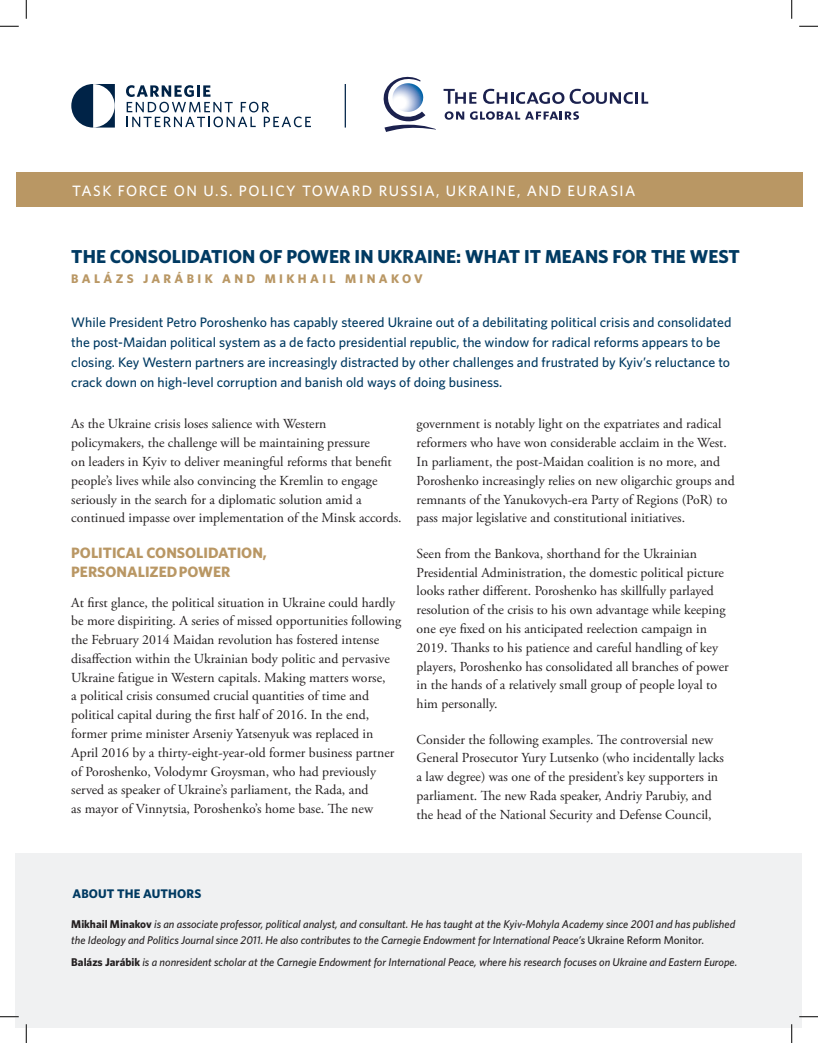
<style>
.page{position:relative;width:818px;height:1043px;background:#fff}
.page>*{position:absolute;margin:0;border:0;box-sizing:border-box;transform-origin:0 0}
.t1{font:700 18.75px "Whitney";color:#003a62}
.t2{font:500 15px "Whitney";letter-spacing:.1em;color:#fff}
.t3{font:700 15px/18.8px "Whitney";color:#b99764}
.t4{font:13.75px/18.8px "Adobe Garamond Pro";color:#231f20}
.t5{font:500 13.75px/20px "Whitney";color:#003a62}
.t6{font:700 12.5px "Whitney";letter-spacing:.27em;color:#b99764}
.t7{font:700 12.5px "Whitney";letter-spacing:.01em;color:#003a62}
.t8{font:italic 500 11.25px/16.2px "Whitney";color:#231f20}
.s1{font-weight:700;font-style:normal}
.s2{font-style:normal}
</style>
<div class="page">
<div style="left:16px;top:173px;width:786px;height:34px;background:#b99764"></div>
<svg style="left:126px;top:85px;width:185px;height:42px"></svg>
<svg style="left:71px;top:84px;width:44px;height:43px"></svg>
<div style="left:15px;top:853px;width:786px;height:174px;background:#f0f1f2"></div>
<svg style="left:443px;top:89px;width:33px;height:15px"></svg>
<svg style="left:483px;top:89px;width:165px;height:15px"></svg>
<svg style="left:444px;top:111px;width:20px;height:9px"></svg>
<svg style="left:470px;top:111px;width:109px;height:9px"></svg>
<svg style="left:383px;top:77px;width:53px;height:55px"></svg>
<hr style="left:344px;top:84px;width:2px;height:44px;background:#002347">
<svg style="left:0;top:25px;width:19px;height:2px"></svg>
<svg style="left:799px;top:25px;width:19px;height:2px"></svg>
<svg style="left:0;top:1016px;width:19px;height:1px"></svg>
<svg style="left:799px;top:1015px;width:19px;height:2px"></svg>
<svg style="left:25px;top:0;width:2px;height:19px"></svg>
<svg style="left:25px;top:1024px;width:2px;height:18px"></svg>
<svg style="left:791px;top:0;width:1px;height:19px"></svg>
<svg style="left:790px;top:1024px;width:2px;height:18px"></svg>
<p class="t2" style="left:72px;top:180px;width:564px">TASK FORCE ON U.S. POLICY TOWARD RUSSIA, UKRAINE, AND EURASIA</p>
<h1 class="t1" style="left:71px;top:244px;width:670px">THE CONSOLIDATION OF POWER IN UKRAINE: WHAT IT MEANS FOR THE WEST</h1>
<p class="t6" style="left:71px;top:271px;width:353px">BALÁZS JARÁBIK AND MIKHAIL MINAKOV</p>
<p class="t5" style="left:71px;top:312px;width:661px">While President Petro Poroshenko has capably steered Ukraine out of a debilitating political crisis and consolidated the post-Maidan political system as a de facto presidential republic, the window for radical reforms appears to be closing. Key Western partners are increasingly distracted by other challenges and frustrated by Kyiv’s reluctance to crack down on high-level corruption and banish old ways of doing business.</p>
<p class="t4" style="left:71px;top:415px;width:332px">As the Ukraine crisis loses salience with Western policymakers, the challenge will be maintaining pressure<br>on leaders in Kyiv to deliver meaningful reforms that benefit people’s lives while also convincing the Kremlin to engage seriously in the search for a diplomatic solution amid a continued impasse over implementation of the Minsk accords.</p>
<p class="t3" style="left:71px;top:543px;width:197px">POLITICAL CONSOLIDATION,<br>PERSONALIZED POWER</p>
<p class="t4" style="left:71px;top:593px;width:331px">At first glance, the political situation in Ukraine could hardly be more dispiriting. A series of missed opportunities following the February 2014 Maidan revolution has fostered intense disaffection within the Ukrainian body politic and pervasive Ukraine fatigue in Western capitals. Making matters worse,<br>a political crisis consumed crucial quantities of time and political capital during the first half of 2016. In the end, former prime minister Arseniy Yatsenyuk was replaced in April 2016 by a thirty-eight-year-old former business partner of Poroshenko, Volodymr Groysman, who had previously served as speaker of Ukraine’s parliament, the Rada, and<br>as mayor of Vinnytsia, Poroshenko’s home base. The new</p>
<p class="t4" style="left:416px;top:415px;width:319px">government is notably light on the expatriates and radical reformers who have won considerable acclaim in the West.<br>In parliament, the post-Maidan coalition is no more, and Poroshenko increasingly relies on new oligarchic groups and remnants of the Yanukovych-era Party of Regions (PoR) to pass major legislative and constitutional initiatives.</p>
<p class="t4" style="left:416px;top:544px;width:313px">Seen from the Bankova, shorthand for the Ukrainian Presidential Administration, the domestic political picture looks rather different. Poroshenko has skillfully parlayed resolution of the crisis to his own advantage while keeping one eye fixed on his anticipated reelection campaign in 2019. Thanks to his patience and careful handling of key players, Poroshenko has consolidated all branches of power in the hands of a relatively small group of people loyal to him personally.</p>
<p class="t4" style="left:416px;top:730px;width:309px">Consider the following examples. The controversial new General Prosecutor Yury Lutsenko (who incidentally lacks a law degree) was one of the president’s key supporters in parliament. The new Rada speaker, Andriy Parubiy, and the head of the National Security and Defense Council,</p>
<p class="t7" style="left:73px;top:885px;width:130px">ABOUT THE AUTHORS</p>
<p class="t8" style="left:71px;top:915px;width:665px"><span class="s1">Mikhail Minakov</span> is an associate professor, political analyst, and consultant. He has taught at the Kyiv-Mohyla Academy since 2001 and has published the Ideology and Politics Journal since 2011. He also contributes to the Carnegie Endowment for International Peace’s <span class="s2">Ukraine Reform Monitor.</span></p>
<p class="t8" style="left:71px;top:953px;width:667px"><span class="s1">Balázs Jarábik</span> is a nonresident scholar at the Carnegie Endowment for International Peace, where his research focuses on Ukraine and Eastern Europe.</p>
</div>
